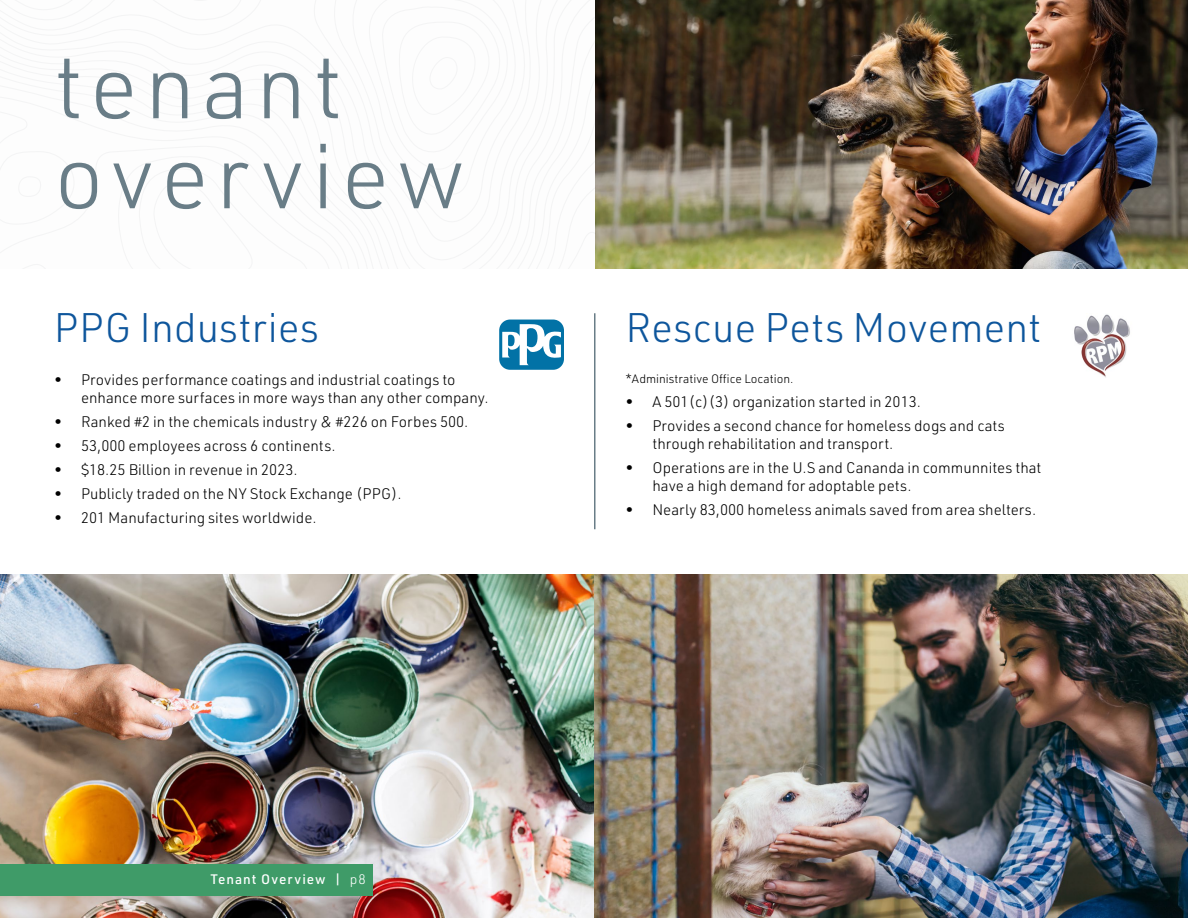
<style>
.page{position:relative;width:1188px;height:918px;background:#fff}
.page>*{position:absolute;margin:0;border:0;box-sizing:border-box;transform-origin:0 0}
.t1{font:300 90px/90px "URWDIN";letter-spacing:.075em;color:#697d87}
.t2{font:300 40.5px "URWDIN";color:#0e569c}
.t3{font:300 15px/18px "URWDIN";color:#000}
.t4{font:500 13.5px "URWDIN";letter-spacing:.075em;color:#fff}
.t5{font:300 12px "URWDIN";color:#000}
.s1{font-weight:300}
</style>
<div class="page">
<img style="left:0;top:574px;width:1188px;height:344px">
<img style="left:596px;top:0;width:592px;height:268px">
<hr style="left:594px;top:313px;width:2px;height:216px;background:#697d87">
<div style="left:499px;top:320px;width:65px;height:50px;background:#0272a6;border-radius:11px"></div>
<svg style="left:502px;top:324px;width:59px;height:41px"></svg>
<img style="left:1074px;top:314px;width:56px;height:64px">
<div style="left:0;top:864px;width:373px;height:31px;background:#3f9b68"></div>
<h1 class="t1" style="left:54px;top:39px;width:413px">tenant overview</h1>
<h2 class="t2" style="left:54px;top:301px;width:267px">PPG Industries</h2>
<p class="t3" style="left:81px;top:371px;width:409px;text-indent:-27px">• Provides performance coatings and industrial coatings to enhance more surfaces in more ways than any other company.</p>
<p class="t3" style="left:54px;top:413px;width:416px">• Ranked #2 in the chemicals industry &amp; #226 on Forbes 500.</p>
<p class="t3" style="left:54px;top:437px;width:283px">• 53,000 employees across 6 continents.</p>
<p class="t3" style="left:54px;top:461px;width:245px">• $18.25 Billion in revenue in 2023.</p>
<p class="t3" style="left:54px;top:485px;width:349px">• Publicly traded on the NY Stock Exchange (PPG).</p>
<p class="t3" style="left:54px;top:509px;width:264px">• 201 Manufacturing sites worldwide.</p>
<p class="t4" style="left:210px;top:871px;width:157px">Tenant Overview | <span class="s1">p8</span></p>
<h2 class="t2" style="left:626px;top:301px;width:418px">Rescue Pets Movement</h2>
<p class="t5" style="left:626px;top:371px;width:170px">*Administrative Office Location.</p>
<p class="t3" style="left:626px;top:392px;width:297px">• A 501(c)(3) organization started in 2013.</p>
<p class="t3" style="left:652px;top:416px;width:354px;text-indent:-27px">• Provides a second chance for homeless dogs and cats through rehabilitation and transport.</p>
<p class="t3" style="left:652px;top:458px;width:390px;text-indent:-27px">• Operations are in the U.S and Cananda in communnites that have a high demand for adoptable pets.</p>
<p class="t3" style="left:626px;top:500px;width:412px">• Nearly 83,000 homeless animals saved from area shelters.</p>
</div>
